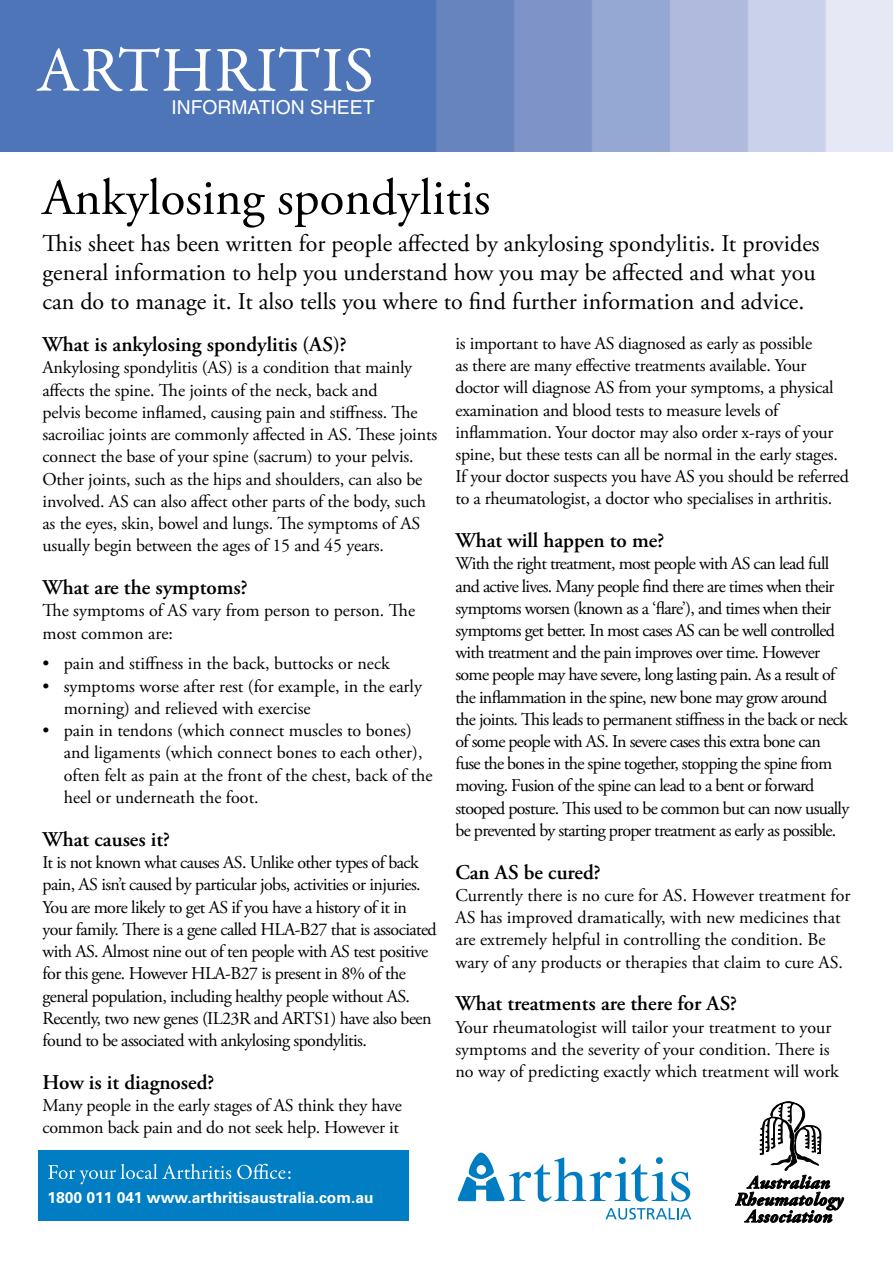
<style>
.page{position:relative;width:893px;height:1263px;background:#fff}
.page>*{position:absolute;margin:0;border:0;box-sizing:border-box;transform-origin:0 0}
.t1{font:64.2px "Garamond Premr Pro";letter-spacing:.01em;color:#fff}
.t2{font:51px "Adobe Garamond Pro";color:#000}
.t3{font:24px/28.8px "Adobe Garamond Pro";color:#000}
.t4{font:600 21px "Adobe Garamond Pro";color:#000}
.t5{font:19.2px "Helvetica";color:#fff}
.t6{font:18px/22.2px "Adobe Garamond Pro";letter-spacing:-.015em;color:#000}
.t7{font:18px/22.2px "Adobe Garamond Pro";letter-spacing:-.04em;color:#000}
.t8{font:700 15.6px "Univers";color:#fff}
</style>
<div class="page">
<svg style="left:735px;top:1101px;width:109px;height:122px"></svg>
<img style="left:0;top:0;width:893px;height:152px">
<svg style="left:457px;top:1152px;width:234px;height:50px"></svg>
<svg style="left:605px;top:1208px;width:86px;height:11px"></svg>
<div style="left:38px;top:1150px;width:370px;height:71px;background:#007dc3"></div>
<svg style="left:48px;top:1164px;width:243px;height:20px"></svg>
<h1 class="t1" style="left:36px;top:32px;width:339px">ARTHRITIS</h1>
<p class="t5" style="left:171px;top:96px;width:204px">INFORMATION SHEET</p>
<h2 class="t2" style="left:43px;top:167px;width:449px">Ankylosing spondylitis</h2>
<p class="t3" style="left:43px;top:230px;width:779px">This sheet has been written for people affected by ankylosing spondylitis. It provides general information to help you understand how you may be affected and what you can do to manage it. It also tells you where to find further information and advice.</p>
<p class="t4" style="left:43px;top:332px;width:306px">What is ankylosing spondylitis (AS)?</p>
<p class="t6" style="left:43px;top:357px;width:396px">Ankylosing spondylitis (AS) is a condition that mainly affects the spine. The joints of the neck, back and<br>pelvis become inflamed, causing pain and stiffness. The sacroiliac joints are commonly affected in AS. These joints connect the base of your spine (sacrum) to your pelvis.<br>Other joints, such as the hips and shoulders, can also be involved. AS can also affect other parts of the body, such as the eyes, skin, bowel and lungs. The symptoms of AS usually begin between the ages of 15 and 45 years.</p>
<p class="t4" style="left:43px;top:575px;width:207px">What are the symptoms?</p>
<p class="t6" style="left:43px;top:600px;width:374px">The symptoms of AS vary from person to person. The most common are:</p>
<p class="t6" style="left:43px;top:653px;width:349px">• pain and stiffness in the back, buttocks or neck</p>
<p class="t6" style="left:64px;top:675px;width:360px;text-indent:-21px">• symptoms worse after rest (for example, in the early morning) and relieved with exercise</p>
<p class="t6" style="left:64px;top:720px;width:370px;text-indent:-21px">• pain in tendons (which connect muscles to bones) and ligaments (which connect bones to each other), often felt as pain at the front of the chest, back of the heel or underneath the foot.</p>
<p class="t4" style="left:43px;top:827px;width:129px">What causes it?</p>
<p class="t6" style="left:43px;top:852px;width:396px">It is not known what causes AS. Unlike other types of back pain, AS isn’t caused by particular jobs, activities or injuries.<br>You are more likely to get AS if you have a history of it in your family. There is a gene called HLA-B27 that is associated with AS. Almost nine out of ten people with AS test positive for this gene. However HLA-B27 is present in 8% of the general population, including healthy people without AS.<br>Recently, two new genes (IL23R and ARTS1) have also been found to be associated with ankylosing spondylitis.</p>
<p class="t4" style="left:43px;top:1070px;width:173px">How is it diagnosed?</p>
<p class="t6" style="left:43px;top:1095px;width:361px">Many people in the early stages of AS think they have common back pain and do not seek help. However it</p>
<p class="t6" style="left:455px;top:333px;width:395px">is important to have AS diagnosed as early as possible<br>as there are many effective treatments available. Your doctor will diagnose AS from your symptoms, a physical examination and blood tests to measure levels of inflammation. Your doctor may also order x-rays of your spine, but these tests can all be normal in the early stages.<br>If your doctor suspects you have AS you should be referred to a rheumatologist, a doctor who specialises in arthritis.</p>
<p class="t4" style="left:455px;top:528px;width:210px">What will happen to me?</p>
<p class="t7" style="left:455px;top:553px;width:395px">With the right treatment, most people with AS can lead full and active lives. Many people find there are times when their symptoms worsen (known as a ‘flare’), and times when their symptoms get better. In most cases AS can be well controlled with treatment and the pain improves over time. However some people may have severe, long lasting pain. As a result of the inflammation in the spine, new bone may grow around the joints. This leads to permanent stiffness in the back or neck of some people with AS. In severe cases this extra bone can fuse the bones in the spine together, stopping the spine from moving. Fusion of the spine can lead to a bent or forward stooped posture. This used to be common but can now usually be prevented by starting proper treatment as early as possible.</p>
<p class="t4" style="left:455px;top:860px;width:147px">Can AS be cured?</p>
<p class="t6" style="left:455px;top:885px;width:396px">Currently there is no cure for AS. However treatment for AS has improved dramatically, with new medicines that are extremely helpful in controlling the condition. Be wary of any products or therapies that claim to cure AS.</p>
<p class="t4" style="left:455px;top:991px;width:283px">What treatments are there for AS?</p>
<p class="t6" style="left:455px;top:1016px;width:385px">Your rheumatologist will tailor your treatment to your symptoms and the severity of your condition. There is no way of predicting exactly which treatment will work</p>
<p class="t8" style="left:47px;top:1188px;width:328px">1800 011 041 www.arthritisaustralia.com.au</p>
</div>
